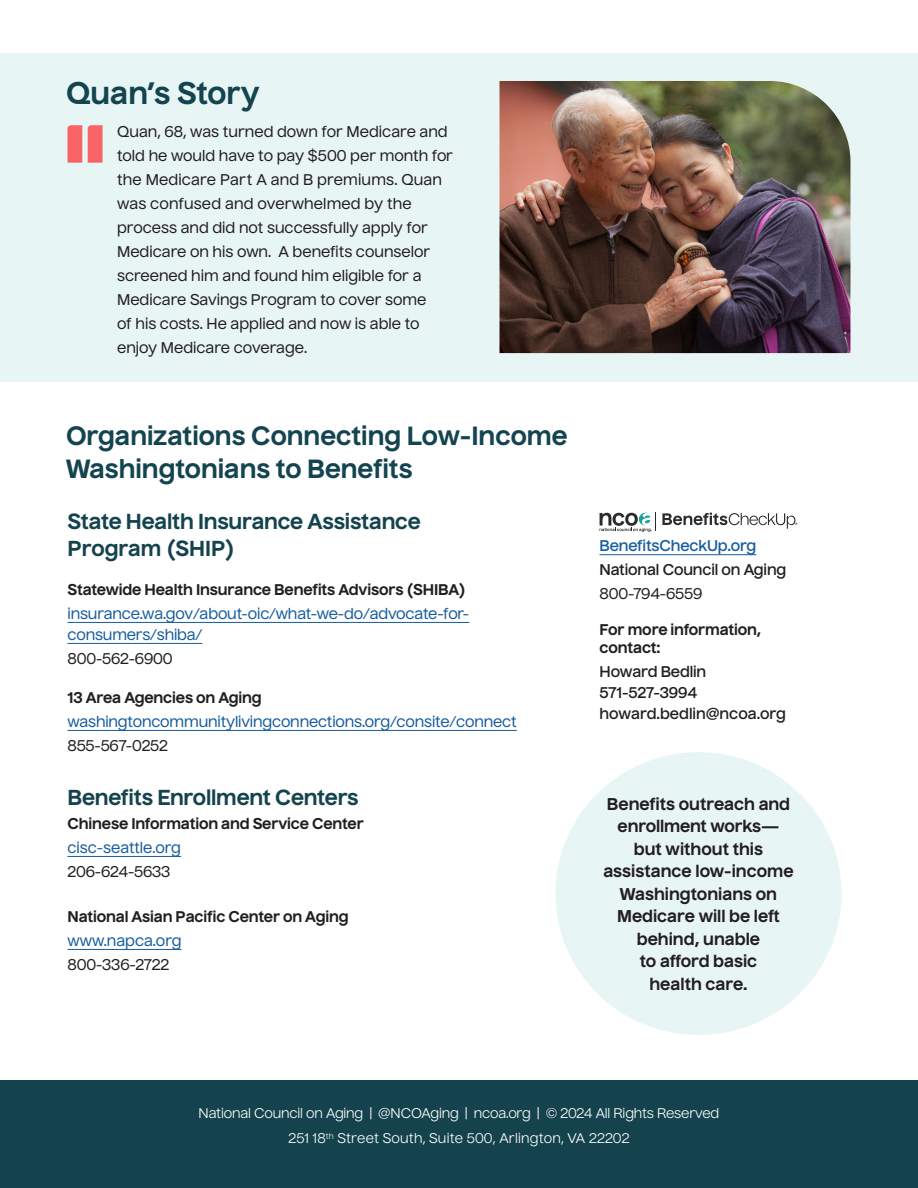
<style>
.page{position:relative;width:918px;height:1188px;background:#fff}
.page>*{position:absolute;margin:0;border:0;box-sizing:border-box;transform-origin:0 0}
.t1{font:700 30px "Nuckle";color:#13444f}
.t2{font:700 25.5px/33px "Nuckle";color:#13444f}
.t3{font:700 21px/27px "Nuckle";letter-spacing:-.01em;color:#14434e}
.t4{font:700 16.5px/22.5px "Nuckle";color:#231f20;text-align:center}
.t5{font:500 15px/24px "Nuckle";color:#231f20}
.t6{font:500 15px/24px "Nuckle";letter-spacing:-.01em;color:#175d9e}
.t7{font:700 15px/18px "Nuckle";letter-spacing:-.01em;color:#231f20}
.t8{font:600 15px/24px "Nuckle";letter-spacing:-.01em;color:#231f20}
.ParaStyle06-Leading_12_4_pts__Align_Left{font:13.5px/25.5px "Nuckle";letter-spacing:-.01em;color:#fff;text-align:center}
.s1{font-weight:700;color:#231f20}
.s2{color:#175d9e}
</style>
<div class="page">
<div style="left:0;top:53px;width:918px;height:328px;background:#e8f5f5"></div>
<div style="left:0;top:1080px;width:918px;height:108px;background:#14434e"></div>
<img style="left:500px;top:81px;width:350px;height:272px">
<svg style="left:68px;top:125px;width:14px;height:38px"></svg>
<svg style="left:88px;top:125px;width:15px;height:38px"></svg>
<div style="left:555px;top:752px;width:287px;height:283px;background:#e8f5f5;border-radius:50%"></div>
<hr style="left:68px;top:622px;width:401px;height:1px;background:#175d9e">
<hr style="left:68px;top:643px;width:134px;height:1px;background:#175d9e">
<hr style="left:68px;top:730px;width:449px;height:1px;background:#175d9e">
<hr style="left:68px;top:856px;width:113px;height:1px;background:#175d9e">
<hr style="left:68px;top:949px;width:114px;height:1px;background:#175d9e">
<svg style="left:600px;top:513px;width:197px;height:19px"></svg>
<hr style="left:600px;top:554px;width:156px;height:1px;background:#175d9e">
<p class="t1" style="left:66px;top:74px;width:195px">Quan’s Story</p>
<p class="t5" style="left:117px;top:119px;width:337px">Quan, 68, was turned down for Medicare and told he would have to pay $500 per month for the Medicare Part A and B premiums. Quan was confused and overwhelmed by the process and did not successfully apply for Medicare on his own. A benefits counselor screened him and found him eligible for a Medicare Savings Program to cover some<br>of his costs. He applied and now is able to enjoy Medicare coverage.</p>
<p class="t2" style="left:66px;top:419px;width:503px">Organizations Connecting Low-Income<br>Washingtonians to Benefits</p>
<p class="t3" style="left:68px;top:508px;width:355px">State Health Insurance Assistance<br>Program (SHIP)</p>
<p class="t7" style="left:68px;top:580px;width:400px">Statewide Health Insurance Benefits Advisors (SHIBA)</p>
<p class="t6" style="left:68px;top:602px;width:403px">insurance.wa.gov/about-oic/what-we-do/advocate-for-</p>
<p class="t6" style="left:68px;top:623px;width:136px">consumers/shiba/</p>
<p class="t5" style="left:68px;top:647px;width:107px">800-562-6900</p>
<p class="t6" style="left:68px;top:686px;width:451px"><span class="s1">13 Area Agencies on Aging </span>washingtoncommunitylivingconnections.org/consite/connect</p>
<p class="t5" style="left:68px;top:734px;width:102px">855-567-0252</p>
<p class="t3" style="left:68px;top:784px;width:293px">Benefits Enrollment Centers</p>
<p class="t7" style="left:68px;top:814px;width:298px">Chinese Information and Service Center</p>
<p class="t6" style="left:68px;top:836px;width:115px">cisc-seattle.org</p>
<p class="t5" style="left:68px;top:860px;width:105px">206-624-5633</p>
<p class="t7" style="left:68px;top:907px;width:283px">National Asian Pacific Center on Aging</p>
<p class="t6" style="left:68px;top:929px;width:116px">www.napca.org</p>
<p class="t5" style="left:68px;top:953px;width:103px">800-336-2722</p>
<p class="t8" style="left:600px;top:534px;width:188px"><span class="s2">BenefitsCheckUp.org<br></span>National Council on Aging</p>
<p class="t5" style="left:600px;top:582px;width:104px">800-794-6559</p>
<p class="t7" style="left:600px;top:620px;width:163px">For more information, contact:</p>
<p class="t8" style="left:600px;top:659px;width:108px">Howard Bedlin</p>
<p class="t8" style="left:600px;top:680px;width:99px">571-527-3994</p>
<p class="t8" style="left:600px;top:701px;width:188px">howard.bedlin@ncoa.org</p>
<p class="t4" style="left:603px;top:792px;width:192px">Benefits outreach and enrollment works— but without this assistance low-income<br>Washingtonians on<br>Medicare will be left behind, unable<br>to afford basic<br>health care.</p>
<p class="ParaStyle06-Leading_12_4_pts__Align_Left" style="left:199px;top:1100px;width:522px">National Council on Aging | @NCOAging | ncoa.org | © 2024 All Rights Reserved<br>251 18<sup>th</sup> Street South, Suite 500, Arlington, VA 22202</p>
</div>
